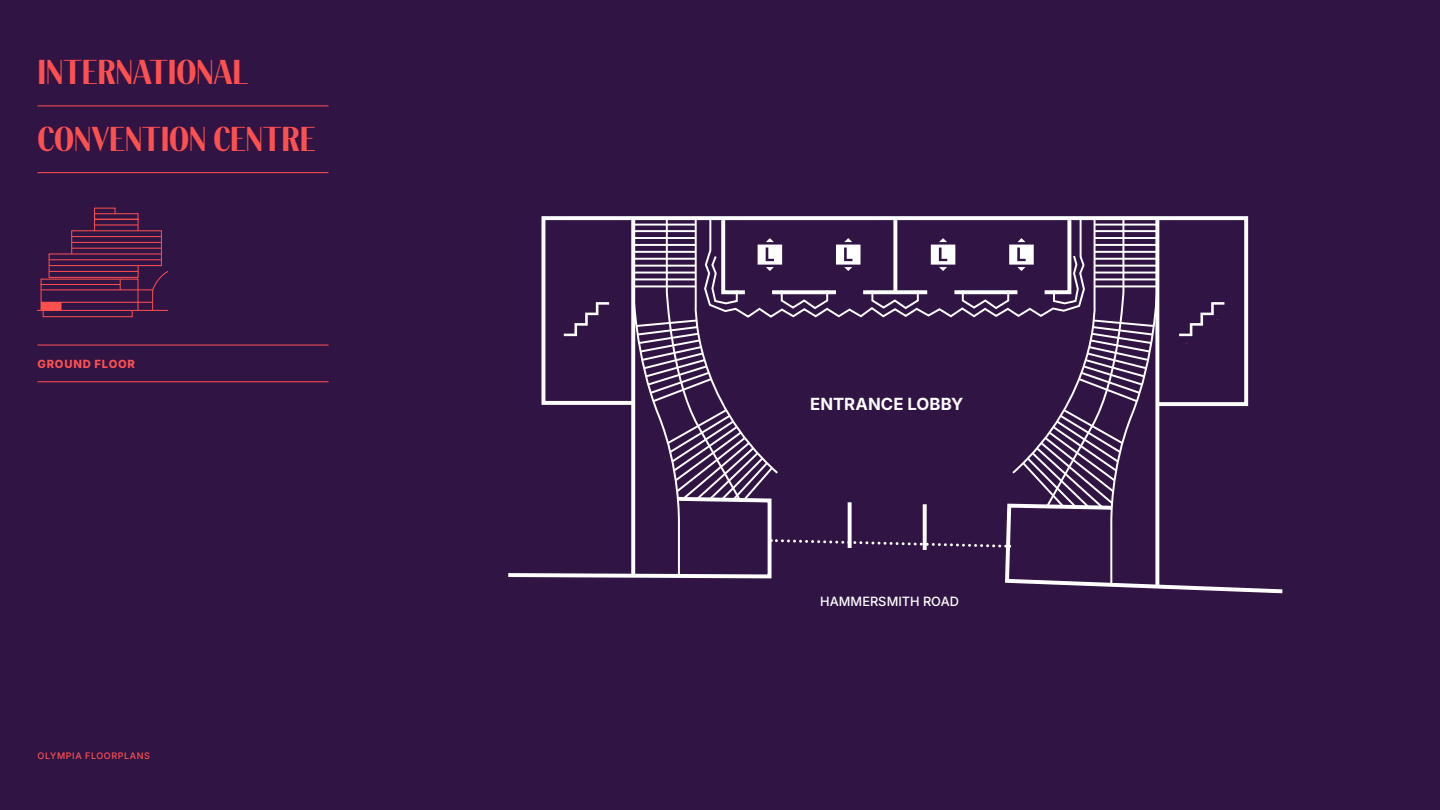
<style>
.page{position:relative;width:1440px;height:810px;background:#301444}
.page>*{position:absolute;margin:0;border:0;box-sizing:border-box;transform-origin:0 0}
.t1{font:700 34.5px/66.8px "Olympia Sans";letter-spacing:-.02em;color:#ff5050}
.t2{font:16.73px "Inter";letter-spacing:.005em;color:#fff}
.t3{font:12.83px "Inter";color:#fff}
.t4{font:11.25px "Inter";letter-spacing:.065em;color:#ff5050}
.t5{font:9px "Inter";letter-spacing:.065em;color:#ff5050}
</style>
<div class="page">
<hr style="left:38px;top:345px;width:290px;height:1px;background:#ff5050">
<hr style="left:38px;top:381px;width:290px;height:1px;background:#ff5050">
<div style="left:41px;top:302px;width:20px;height:8px;background:#ff5050"></div>
<div style="left:43px;top:310px;width:89px;height:7px;border:1px solid #ff5050"></div>
<hr style="left:41px;top:284px;width:79px;height:1px;background:#ff5050">
<hr style="left:41px;top:290px;width:112px;height:1px;background:#ff5050">
<hr style="left:38px;top:310px;width:129px;height:1px;background:#ff5050">
<div style="left:41px;top:279px;width:97px;height:32px;border:1px solid #ff5050"></div>
<svg style="left:49px;top:208px;width:118px;height:102px"></svg>
<hr style="left:38px;top:106px;width:290px;height:1px;background:#ff5050">
<hr style="left:38px;top:172px;width:290px;height:1px;background:#ff5050">
<svg style="left:508px;top:216px;width:775px;height:378px"></svg>
<p class="t1" style="left:38px;top:38px;width:280px">INTERNATIONAL<br>CONVENTION CENTRE</p>
<p class="t4" style="left:38px;top:355px;width:99px">GROUND FLOOR</p>
<p class="t5" style="left:38px;top:749px;width:114px">OLYMPIA FLOORPLANS</p>
<p class="t2" style="left:810px;top:392px;width:155px">ENTRANCE LOBBY</p>
<p class="t3" style="left:820px;top:592px;width:140px">HAMMERSMITH ROAD</p>
</div>
